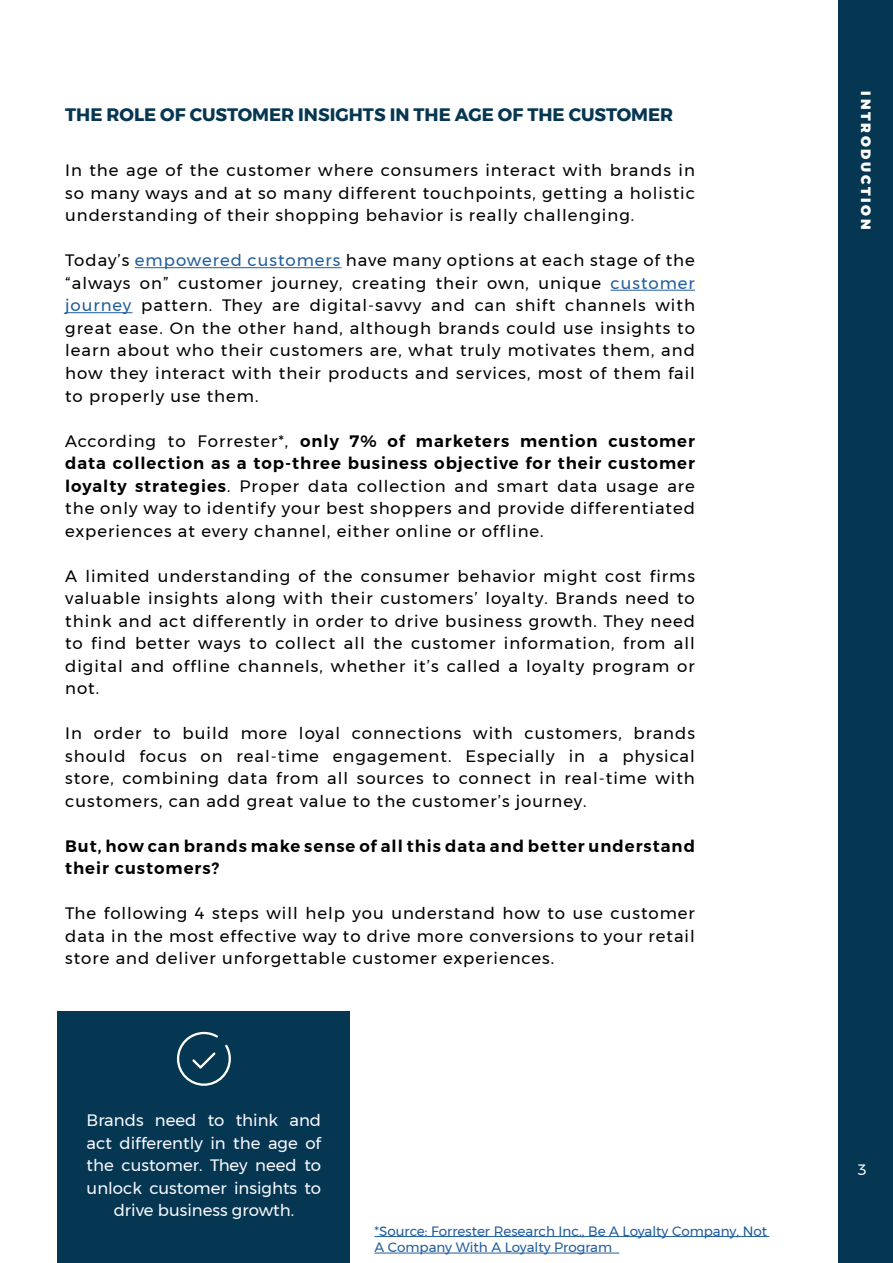
<style>
.page{position:relative;width:893px;height:1263px;background:#fff}
.page>*{position:absolute;margin:0;border:0;box-sizing:border-box;transform-origin:0 0}
.t1{font:700 18px "Montserrat";color:#053652}
.t2{font:16.5px/22.5px "Montserrat";letter-spacing:.06em;color:#000;text-align:justify}
.t3{font:16.5px/22.5px "Montserrat";color:#f7f8fc;text-align:center}
.t4{font:600 16.5px/22.5px "Montserrat";letter-spacing:.06em;color:#000}
.t5{font:15px "Montserrat";color:#fff}
.t6{font:13.5px/16.5px "Montserrat";color:#215e9e}
.t7{font:900 13.5px "Montserrat";letter-spacing:.2em;color:#fff}
.s1{color:#215e9e}
.s2{font-weight:600}
</style>
<div class="page">
<hr style="left:135px;top:267px;width:206px;height:1px;background:#215e9e">
<hr style="left:610px;top:290px;width:85px;height:1px;background:#215e9e">
<hr style="left:65px;top:312px;width:67px;height:1px;background:#215e9e">
<div style="left:839px;top:0;width:54px;height:1263px;background:#053652"></div>
<div style="left:58px;top:1011px;width:292px;height:252px;background:#053652"></div>
<svg style="left:177px;top:1032px;width:54px;height:54px"></svg>
<hr style="left:375px;top:1236px;width:394px;height:1px;background:#215e9e">
<hr style="left:375px;top:1253px;width:244px;height:1px;background:#215e9e">
<p class="t1" style="left:65px;top:100px;width:610px">THE ROLE OF CUSTOMER INSIGHTS IN THE AGE OF THE CUSTOMER</p>
<p class="t2" style="left:65px;top:159px;width:631px">In the age of the customer where consumers interact with brands in so many ways and at so many different touchpoints, getting a holistic understanding of their shopping behavior is really challenging.</p>
<p class="t2" style="left:65px;top:249px;width:631px">Today’s <span class="s1">empowered customers</span> have many options at each stage of the “always on” customer journey, creating their own, unique <span class="s1">customer journey</span> pattern. They are digital-savvy and can shift channels with great ease. On the other hand, although brands could use insights to learn about who their customers are, what truly motivates them, and how they interact with their products and services, most of them fail to properly use them.</p>
<p class="t2" style="left:65px;top:429px;width:631px">According to Forrester*, <span class="s2">only 7% of marketers mention customer data collection as a top-three business objective for their customer loyalty strategies</span>. Proper data collection and smart data usage are the only way to identify your best shoppers and provide differentiated experiences at every channel, either online or offline.</p>
<p class="t2" style="left:65px;top:564px;width:631px">A limited understanding of the consumer behavior might cost firms valuable insights along with their customers’ loyalty. Brands need to think and act differently in order to drive business growth. They need to find better ways to collect all the customer information, from all digital and offline channels, whether it’s called a loyalty program or not.</p>
<p class="t2" style="left:65px;top:722px;width:631px">In order to build more loyal connections with customers, brands should focus on real-time engagement. Especially in a physical store, combining data from all sources to connect in real-time with customers, can add great value to the customer’s journey.</p>
<p class="t4" style="left:65px;top:834px;width:631px">But, how can brands make sense of all this data and better understand their customers?</p>
<p class="t2" style="left:65px;top:902px;width:631px">The following 4 steps will help you understand how to use customer data in the most effective way to drive more conversions to your retail store and deliver unforgettable customer experiences.</p>
<p class="t3" style="left:87px;top:1109px;width:236px">Brands need to think and act differently in the age of the customer. They need to unlock customer insights to drive business growth.</p>
<p class="t6" style="left:375px;top:1222px;width:394px">*Source: Forrester Research Inc., Be A Loyalty Company, Not<br>A Company With A Loyalty Program</p>
<p class="t7" style="left:877px;top:91px;width:139px;rotate:90deg">INTRODUCTION</p>
<p class="t5" style="left:858px;top:1158px;width:10px">3</p>
</div>
